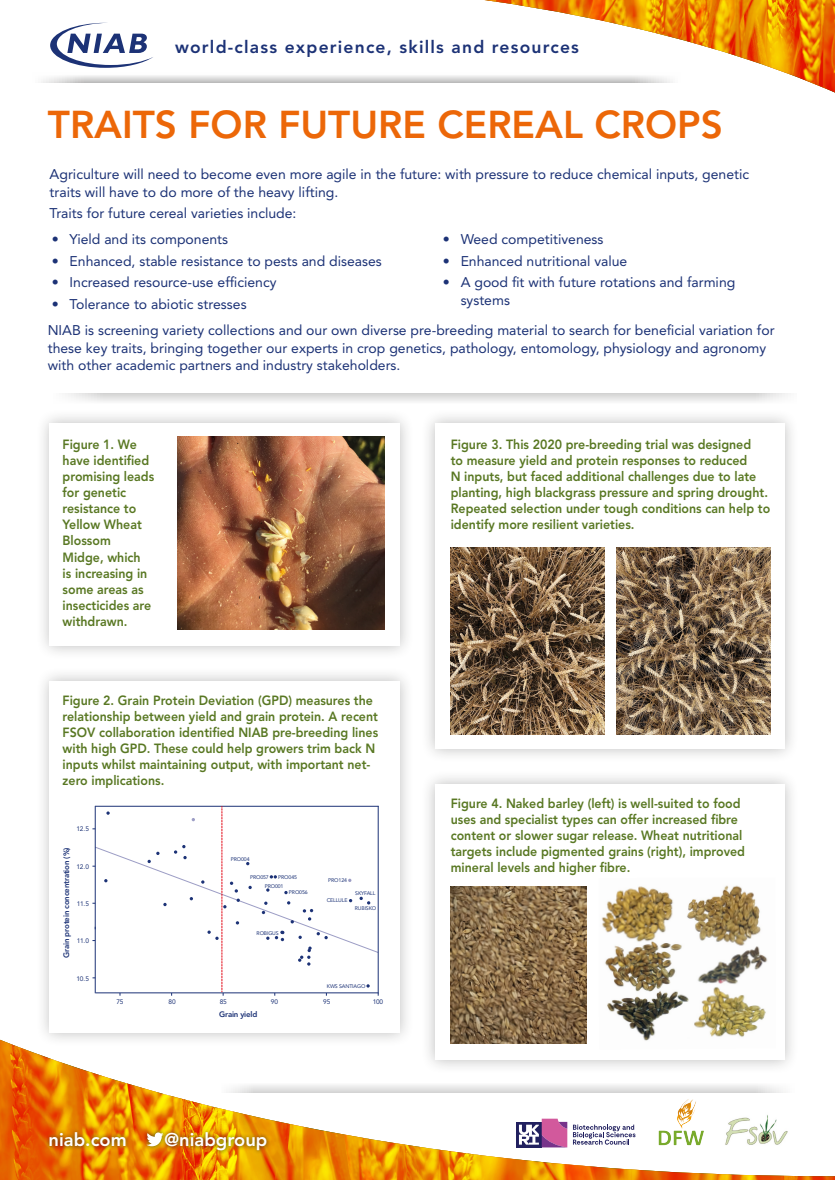
<style>
.page{position:relative;width:835px;height:1180px;background:#fff}
.page>*{position:absolute;margin:0;border:0;box-sizing:border-box;transform-origin:0 0}
.t1{font:800 38.5px "Avenir";color:#ec6708}
.t2{font:800 18.3px "Avenir";color:#fff}
.t3{font:800 17.39px "Avenir";letter-spacing:.07em;color:#1c3276}
.t4{font:14px/17.5px "Avenir";color:#1c3276}
.t5{font:800 13.3px/16.1px "Avenir";color:#597823;scale:.93 1}
.t6{font:800 7.87px "Avenir";letter-spacing:-.025em;color:#1c3276}
.t7{font:6.54px "Avenir";letter-spacing:-.025em;color:#1c3276}
.t8{font:5.25px/9px "Avenir";letter-spacing:-.025em;color:#1c3276}
</style>
<div class="page">
<svg style="left:0;top:1039px;width:834px;height:141px"></svg>
<div style="left:35px;top:409px;width:379px;height:251px;background:#1d1d1b;opacity:.29"></div>
<div style="left:50px;top:423px;width:350px;height:223px;background:#fff"></div>
<div style="left:420px;top:409px;width:378px;height:354px;background:#1d1d1b;opacity:.29"></div>
<div style="left:435px;top:423px;width:349px;height:326px;background:#fff"></div>
<div style="left:46px;top:1128px;width:225px;height:27px;background:#1d1d1b;opacity:.75"></div>
<svg style="left:146px;top:1132px;width:17px;height:14px"></svg>
<svg style="left:65px;top:393px;width:723px;height:9px"></svg>
<svg style="left:221px;top:1082px;width:575px;height:10px"></svg>
<div style="left:35px;top:666px;width:379px;height:380px;background:#1d1d1b;opacity:.29"></div>
<div style="left:50px;top:681px;width:350px;height:351px;background:#fff"></div>
<img style="left:178px;top:436px;width:206px;height:194px">
<img style="left:450px;top:547px;width:154px;height:188px">
<img style="left:616px;top:547px;width:154px;height:188px">
<svg style="left:41px;top:0;width:793px;height:92px"></svg>
<div style="left:420px;top:769px;width:378px;height:305px;background:#1d1d1b;opacity:.29"></div>
<div style="left:435px;top:783px;width:349px;height:276px;background:#fff"></div>
<img style="left:450px;top:886px;width:136px;height:157px">
<img style="left:601px;top:885px;width:167px;height:156px">
<svg style="left:573px;top:1124px;width:62px;height:20px"></svg>
<div style="left:516px;top:1122px;width:25px;height:25px;background:#21205f"></div>
<svg style="left:519px;top:1118px;width:48px;height:29px"></svg>
<img style="left:654px;top:1094px;width:55px;height:58px">
<svg style="left:92px;top:806px;width:287px;height:189px"></svg>
<img style="left:719px;top:1110px;width:69px;height:41px">
<p class="t3" style="left:175px;top:37px;width:405px">world-class experience, skills and resources</p>
<p class="t1" style="left:48px;top:102px;width:676px">TRAITS FOR FUTURE CEREAL CROPS</p>
<p class="t4" style="left:50px;top:165px;width:701px">Agriculture will need to become even more agile in the future: with pressure to reduce chemical inputs, genetic traits will have to do more of the heavy lifting.</p>
<p class="t4" style="left:50px;top:204px;width:248px">Traits for future cereal varieties include:</p>
<p class="t4" style="left:442px;top:231px;width:162px">• Weed competitiveness</p>
<p class="t4" style="left:442px;top:252px;width:186px">• Enhanced nutritional value</p>
<p class="t4" style="left:460px;top:274px;width:276px;text-indent:-18px">• A good fit with future rotations and farming systems</p>
<p class="t4" style="left:48px;top:322px;width:728px">NIAB is screening variety collections and our own diverse pre-breeding material to search for beneficial variation for these key traits, bringing together our experts in crop genetics, pathology, entomology, physiology and agronomy with other academic partners and industry stakeholders.</p>
<p class="t4" style="left:52px;top:231px;width:178px">• Yield and its components</p>
<p class="t4" style="left:52px;top:252px;width:331px">• Enhanced, stable resistance to pests and diseases</p>
<p class="t4" style="left:52px;top:274px;width:226px">• Increased resource-use efficiency</p>
<p class="t4" style="left:52px;top:295px;width:196px">• Tolerance to abiotic stresses</p>
<p class="t5" style="left:63px;top:436px;width:100px">Figure 1. We have identified promising leads for genetic resistance to<br>Yellow Wheat<br>Blossom<br>Midge, which<br>is increasing in some areas as insecticides are withdrawn.</p>
<p class="t5" style="left:63px;top:692px;width:341px">Figure 2. Grain Protein Deviation (GPD) measures the relationship between yield and grain protein. A recent FSOV collaboration identified NIAB pre-breeding lines with high GPD. These could help growers trim back N inputs whilst maintaining output, with important net&shy;zero implications.</p>
<p class="t7" style="left:76px;top:825px;width:14px">12.5</p>
<p class="t7" style="left:76px;top:862px;width:14px">12.0</p>
<p class="t7" style="left:77px;top:900px;width:14px">11.5</p>
<p class="t7" style="left:77px;top:937px;width:14px">11.0</p>
<p class="t7" style="left:76px;top:974px;width:14px">10.5</p>
<p class="t6" style="left:62px;top:957px;width:112px;rotate:-90deg">Grain protein concentration (%)</p>
<p class="t8" style="left:231px;top:855px;width:20px">PRO004</p>
<p class="t8" style="left:278px;top:872px;width:20px">PRO045</p>
<p class="t8" style="left:265px;top:872px;width:20px;text-indent:-15px">PRO057<br>PRO001</p>
<p class="t8" style="left:289px;top:888px;width:20px">PRO056</p>
<p class="t8" style="left:256px;top:929px;width:24px">ROBIGUS</p>
<p class="t8" style="left:328px;top:876px;width:20px">PRO124</p>
<p class="t8" style="left:327px;top:896px;width:22px">CELLULE</p>
<p class="t8" style="left:355px;top:889px;width:22px">SKYFALL</p>
<p class="t8" style="left:355px;top:903px;width:23px">RUBISKO</p>
<p class="t8" style="left:327px;top:981px;width:40px">KWS SANTIAGO</p>
<p class="t7" style="left:116px;top:998px;width:9px">75</p>
<p class="t7" style="left:168px;top:998px;width:9px">80</p>
<p class="t7" style="left:220px;top:998px;width:9px">85</p>
<p class="t6" style="left:219px;top:1009px;width:40px">Grain yield</p>
<p class="t7" style="left:271px;top:998px;width:9px">90</p>
<p class="t7" style="left:323px;top:998px;width:9px">95</p>
<p class="t7" style="left:372px;top:998px;width:12px">100</p>
<p class="t2" style="left:49px;top:1129px;width:79px">niab.com</p>
<p class="t2" style="left:164px;top:1129px;width:104px">@niabgroup</p>
<p class="t5" style="left:450px;top:436px;width:345px">Figure 3. This 2020 pre-breeding trial was designed<br>to measure yield and protein responses to reduced<br>N inputs, but faced additional challenges due to late planting, high blackgrass pressure and spring drought.<br>Repeated selection under tough conditions can help to identify more resilient varieties.</p>
<p class="t5" style="left:450px;top:795px;width:318px">Figure 4. Naked barley (left) is well-suited to food uses and specialist types can offer increased fibre content or slower sugar release. Wheat nutritional targets include pigmented grains (right), improved mineral levels and higher fibre.</p>
</div>
